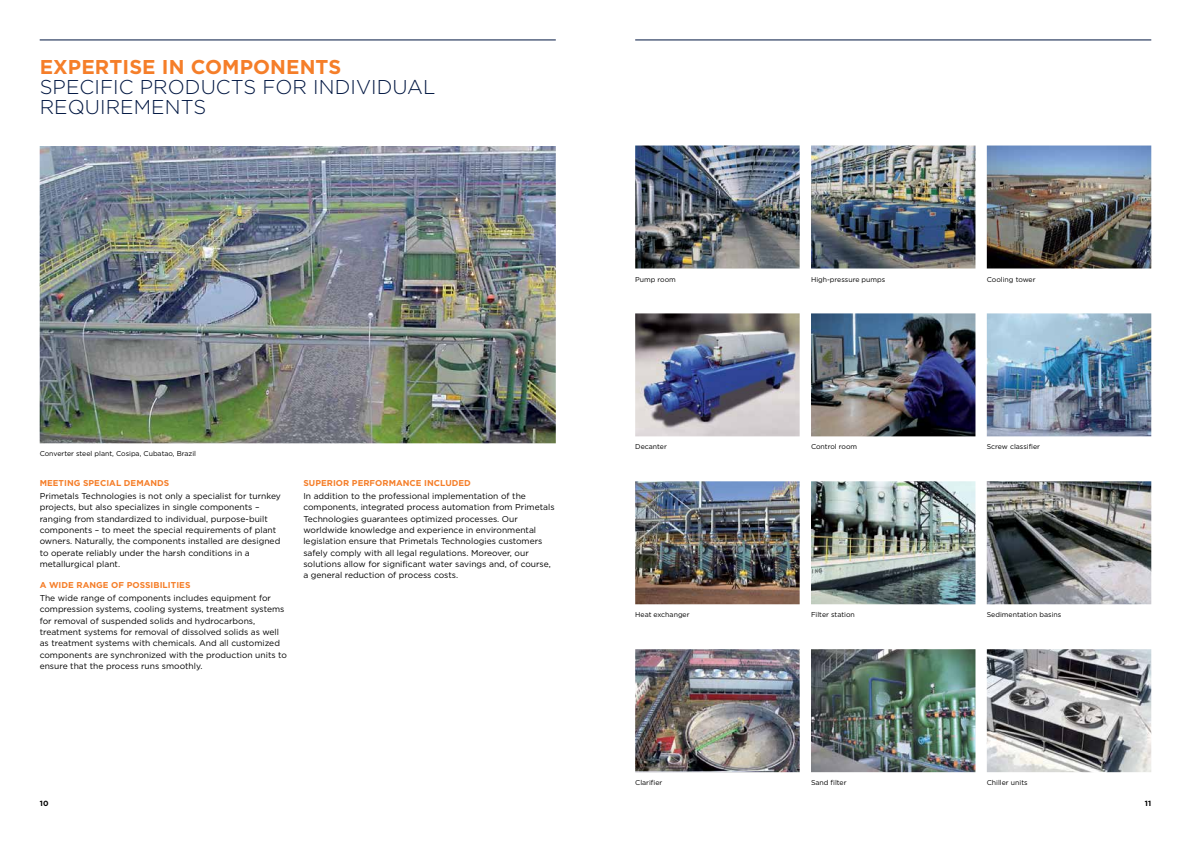
<style>
.page{position:relative;width:1191px;height:842px;background:#fff}
.page>*{position:absolute;margin:0;border:0;box-sizing:border-box;transform-origin:0 0}
.t1{font:300 20px/20px "Gotham";letter-spacing:.005em;color:#001641}
.t2{font:700 20px "Gotham";letter-spacing:.005em;color:#f57e29}
.t3{font:8.5px/11.3px "Gotham";color:#000}
.t4{font:700 8.5px "Gotham";letter-spacing:.005em;color:#f57e29}
.t5{font:700 7.5px "Gotham";color:#000}
.t6{font:7px "Gotham";color:#000}
</style>
<div class="page">
<hr style="left:40px;top:40px;width:516px;height:1px;background:#001641">
<hr style="left:635px;top:40px;width:516px;height:1px;background:#001641">
<img style="left:40px;top:146px;width:516px;height:297px">
<img style="left:635px;top:481px;width:164px;height:123px">
<img style="left:811px;top:481px;width:164px;height:123px">
<img style="left:986px;top:481px;width:165px;height:123px">
<img style="left:635px;top:649px;width:164px;height:123px">
<img style="left:811px;top:649px;width:164px;height:123px">
<img style="left:986px;top:649px;width:165px;height:123px">
<img style="left:635px;top:146px;width:164px;height:122px">
<img style="left:811px;top:146px;width:164px;height:122px">
<img style="left:986px;top:146px;width:165px;height:122px">
<img style="left:635px;top:313px;width:164px;height:123px">
<img style="left:811px;top:313px;width:164px;height:123px">
<img style="left:986px;top:313px;width:165px;height:123px">
<h1 class="t2" style="left:40px;top:53px;width:303px">EXPERTISE IN COMPONENTS</h1>
<h1 class="t1" style="left:40px;top:76px;width:397px">SPECIFIC PRODUCTS FOR INDIVIDUAL<br>REQUIREMENTS</h1>
<p class="t6" style="left:40px;top:449px;width:158px">Converter steel plant, Cosipa, Cubatao, Brazil</p>
<p class="t4" style="left:40px;top:477px;width:131px">MEETING SPECIAL DEMANDS</p>
<p class="t3" style="left:40px;top:490px;width:243px">Primetals Technologies is not only a specialist for turnkey projects, but also specializes in single components – ranging from standardized to individual, purpose-built components – to meet the special requirements of plant owners. Naturally, the components installed are designed to operate reliably under the harsh conditions in a metallurgical plant.</p>
<p class="t4" style="left:40px;top:579px;width:152px">A WIDE RANGE OF POSSIBILITIES</p>
<p class="t3" style="left:40px;top:592px;width:249px">The wide range of components includes equipment for compression systems, cooling systems, treatment systems for removal of suspended solids and hydrocarbons, treatment systems for removal of dissolved solids as well as treatment systems with chemicals. And all customized components are synchronized with the production units to ensure that the process runs smoothly.</p>
<p class="t4" style="left:303px;top:477px;width:169px">SUPERIOR PERFORMANCE INCLUDED</p>
<p class="t3" style="left:303px;top:490px;width:253px">In addition to the professional implementation of the components, integrated process automation from Primetals Technologies guarantees optimized processes. Our worldwide knowledge and experience in environmental legislation ensure that Primetals Technologies customers safely comply with all legal regulations. Moreover, our solutions allow for significant water savings and, of course, a general reduction of process costs.</p>
<p class="t6" style="left:635px;top:275px;width:42px">Pump room</p>
<p class="t6" style="left:811px;top:275px;width:76px">High-pressure pumps</p>
<p class="t6" style="left:986px;top:275px;width:50px">Cooling tower</p>
<p class="t6" style="left:635px;top:442px;width:33px">Decanter</p>
<p class="t6" style="left:811px;top:442px;width:48px">Control room</p>
<p class="t6" style="left:986px;top:442px;width:55px">Screw classifier</p>
<p class="t6" style="left:635px;top:610px;width:56px">Heat exchanger</p>
<p class="t6" style="left:811px;top:610px;width:45px">Filter station</p>
<p class="t6" style="left:986px;top:610px;width:76px">Sedimentation basins</p>
<p class="t6" style="left:635px;top:778px;width:29px">Clarifier</p>
<p class="t6" style="left:811px;top:778px;width:37px">Sand filter</p>
<p class="t6" style="left:986px;top:778px;width:42px">Chiller units</p>
<p class="t5" style="left:40px;top:798px;width:10px">10</p>
<p class="t5" style="left:1144px;top:798px;width:8px">11</p>
</div>
